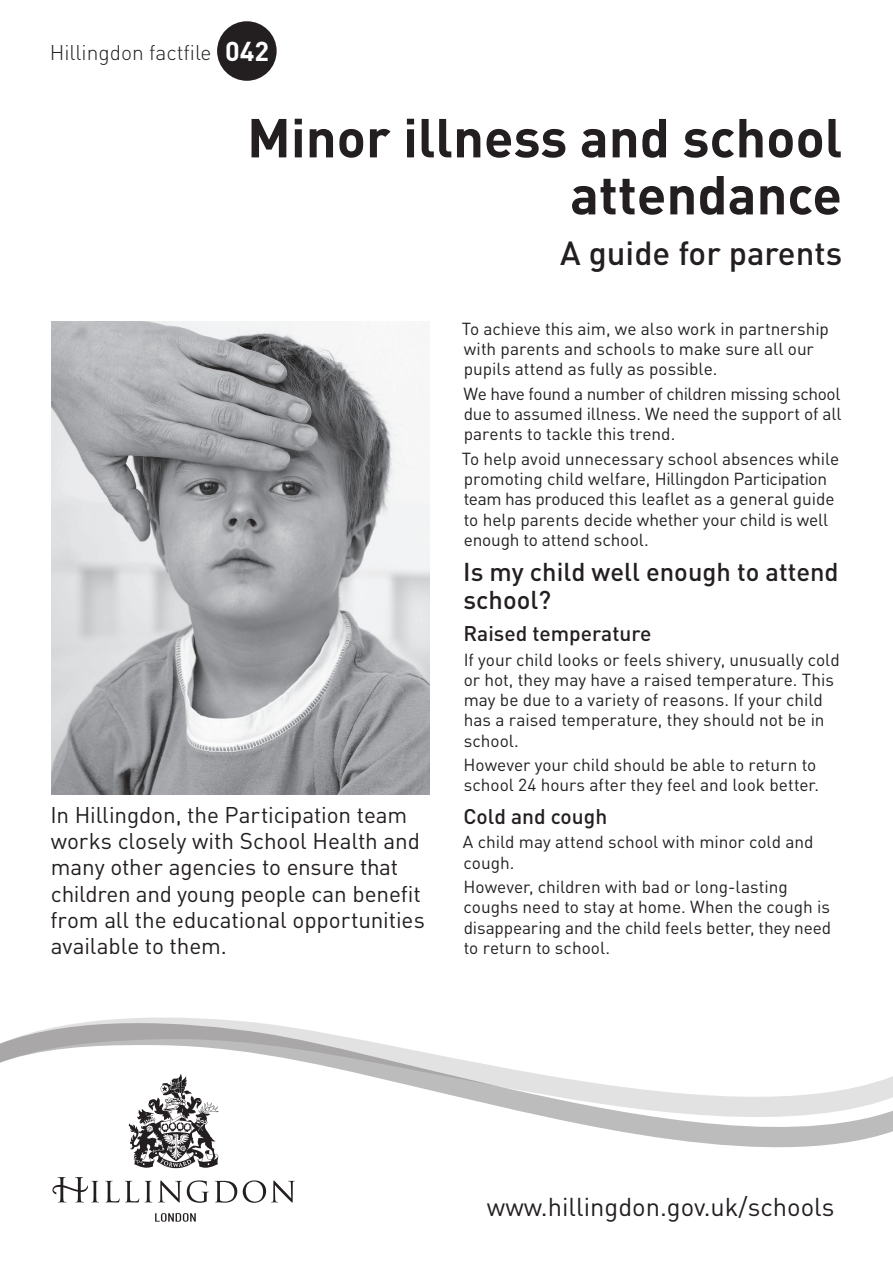
<style>
.page{position:relative;width:893px;height:1263px;background:#fff}
.page>*{position:absolute;margin:0;border:0;box-sizing:border-box;transform-origin:0 0}
.t1{font:700 54px/57px "DINOT";color:#231f20;text-align:right}
.t2{font:500 33px "DINOT";color:#231f20}
.t3{font:500 25.5px/27px "DINOT";color:#231f20}
.t4{font:25.5px "DINOT";color:#231f20}
.t5{font:22.5px/26.2px "DINOT";letter-spacing:-.01em;color:#231f20}
.t6{font:500 21px "DINOT";color:#231f20}
.t7{font:300 21px "DINOT";color:#231f20}
.t8{font:17.25px/20.2px "DINOT";color:#231f20}
.s1{font-weight:700;font-size:27px;color:#fff}
</style>
<div class="page">
<svg style="left:0;top:1017px;width:893px;height:131px"></svg>
<svg style="left:52px;top:1074px;width:243px;height:148px"></svg>
<div style="left:217px;top:21px;width:60px;height:60px;background:#231f20;border-radius:50%"></div>
<img style="left:51px;top:322px;width:378px;height:472px">
<p class="t7" style="left:50px;top:38px;width:221px">Hillingdon factfile <span class="s1">042</span></p>
<h1 class="t1" style="left:247px;top:107px;width:597px">Minor illness and school attendance</h1>
<h2 class="t2" style="left:560px;top:230px;width:283px">A guide for parents</h2>
<h3 class="t5" style="left:50px;top:800px;width:376px">In Hillingdon, the Participation team works closely with School Health and many other agencies to ensure that children and young people can benefit from all the educational opportunities available to them.</h3>
<p class="t8" style="left:462px;top:318px;width:369px">To achieve this aim, we also work in partnership with parents and schools to make sure all our pupils attend as fully as possible.</p>
<p class="t8" style="left:464px;top:383px;width:379px;text-align:justify">We have found a number of children missing school due to assumed illness. We need the support of all parents to tackle this trend.</p>
<p class="t8" style="left:462px;top:448px;width:379px">To help avoid unnecessary school absences while promoting child welfare, Hillingdon Participation team has produced this leaflet as a general guide to help parents decide whether your child is well enough to attend school.</p>
<h3 class="t3" style="left:463px;top:558px;width:377px">Is my child well enough to attend school?</h3>
<p class="t6" style="left:464px;top:619px;width:189px">Raised temperature</p>
<p class="t8" style="left:464px;top:648px;width:378px">If your child looks or feels shivery, unusually cold or hot, they may have a raised temperature. This may be due to a variety of reasons. If your child has a raised temperature, they should not be in school.</p>
<p class="t8" style="left:463px;top:754px;width:357px">However your child should be able to return to school 24 hours after they feel and look better.</p>
<p class="t6" style="left:463px;top:802px;width:145px">Cold and cough</p>
<p class="t8" style="left:463px;top:831px;width:352px">A child may attend school with minor cold and cough.</p>
<p class="t8" style="left:463px;top:876px;width:369px">However, children with bad or long-lasting coughs need to stay at home. When the cough is disappearing and the child feels better, they need to return to school.</p>
<h3 class="t4" style="left:487px;top:1189px;width:349px">www.hillingdon.gov.uk/schools</h3>
</div>
